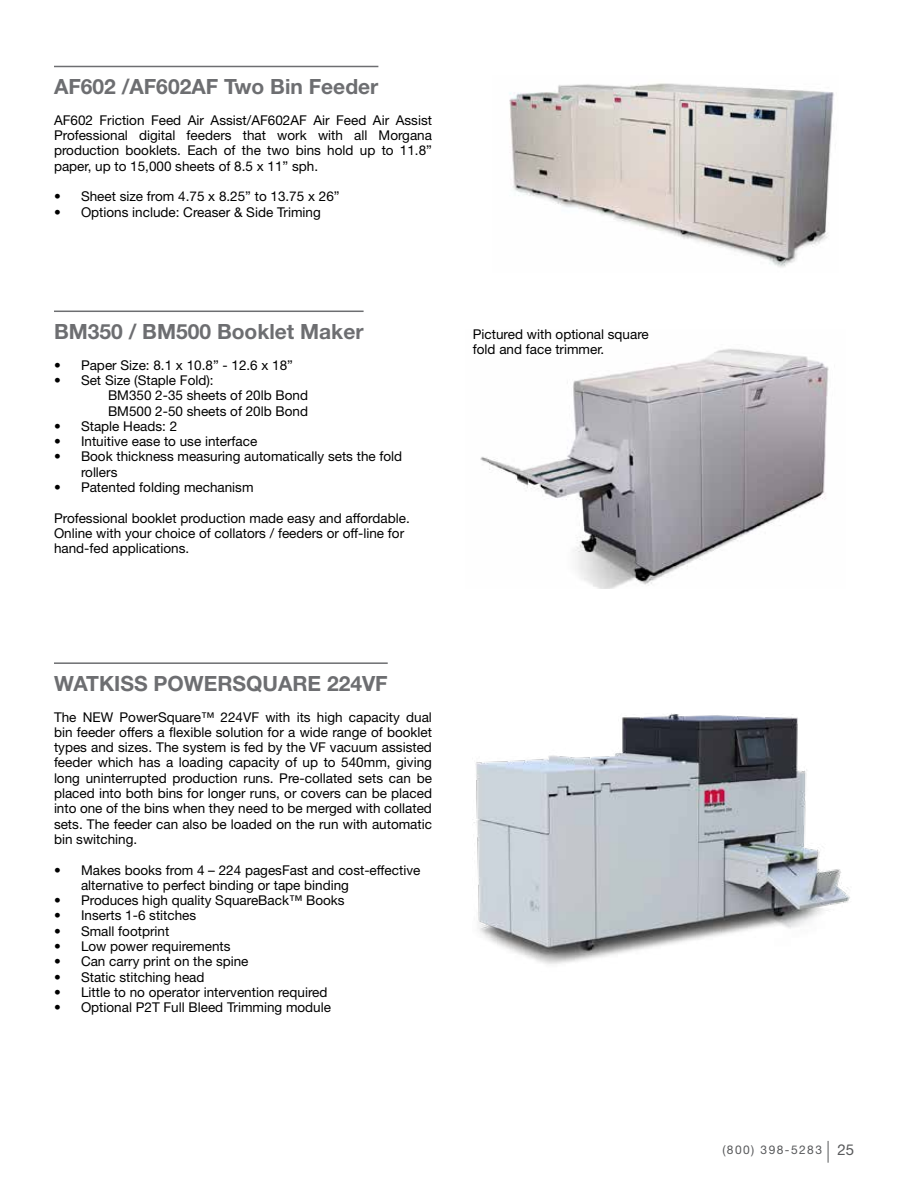
<style>
.page{position:relative;width:918px;height:1188px;background:#fff}
.page>*{position:absolute;margin:0;border:0;box-sizing:border-box;transform-origin:0 0}
.t1{font:700 21px "Helvetica Neue LT Std";color:#6d6e71}
.t2{font:13.5px/15.3px "Helvetica Neue LT Std";color:#000}
.t3{font:12px "Helvetica Neue LT Std";letter-spacing:.12em;color:#58595b}
.s1{font-size:15px}
</style>
<div class="page">
<svg style="left:828px;top:1141px;width:1px;height:22px"></svg>
<img style="left:509px;top:83px;width:325px;height:184px">
<img style="left:480px;top:349px;width:349px;height:240px">
<hr style="left:54px;top:66px;width:324px;height:1px;background:#6d6e71">
<hr style="left:54px;top:311px;width:310px;height:1px;background:#6d6e71">
<hr style="left:54px;top:662px;width:334px;height:2px;background:#6d6e71">
<img style="left:473px;top:713px;width:377px;height:251px">
<h1 class="t1" style="left:54px;top:74px;width:326px">AF602 /AF602AF Two Bin Feeder</h1>
<p class="t2" style="left:54px;top:112px;width:380px;text-align:justify">AF602 Friction Feed Air Assist/AF602AF Air Feed Air Assist Professional digital feeders that work with all Morgana production booklets. Each of the two bins hold up to 11.8” paper, up to 15,000 sheets of 8.5 x 11” sph.</p>
<p class="t2" style="left:54px;top:189px;width:287px">• Sheet size from 4.75 x 8.25” to 13.75 x 26”</p>
<p class="t2" style="left:54px;top:204px;width:268px">• Options include: Creaser &amp; Side Triming</p>
<h1 class="t1" style="left:54px;top:319px;width:311px">BM350 / BM500 Booklet Maker</h1>
<p class="t2" style="left:54px;top:357px;width:241px">• Paper Size: 8.1 x 10.8” - 12.6 x 18”</p>
<p class="t2" style="left:108px;top:372px;width:202px;text-indent:-54px">• Set Size (Staple Fold):<br>BM350 2-35 sheets of 20lb Bond<br>BM500 2-50 sheets of 20lb Bond</p>
<p class="t2" style="left:54px;top:418px;width:125px">• Staple Heads: 2</p>
<p class="t2" style="left:54px;top:433px;width:205px">• Intuitive ease to use interface</p>
<p class="t2" style="left:81px;top:449px;width:323px;text-indent:-27px">• Book thickness measuring automatically sets the fold rollers</p>
<p class="t2" style="left:54px;top:479px;width:201px">• Patented folding mechanism</p>
<p class="t2" style="left:54px;top:510px;width:357px">Professional booklet production made easy and affordable.<br>Online with your choice of collators / feeders or off-line for hand-fed applications.</p>
<p class="t2" style="left:473px;top:326px;width:178px">Pictured with optional square fold and face trimmer.</p>
<h1 class="t1" style="left:54px;top:670px;width:335px">WATKISS POWERSQUARE 224VF</h1>
<p class="t2" style="left:54px;top:709px;width:380px;text-align:justify">The NEW PowerSquare™ 224VF with its high capacity dual bin feeder offers a flexible solution for a wide range of booklet types and sizes. The system is fed by the VF vacuum assisted feeder which has a loading capacity of up to 540mm, giving long uninterrupted production runs. Pre-collated sets can be placed into both bins for longer runs, or covers can be placed into one of the bins when they need to be merged with collated sets. The feeder can also be loaded on the run with automatic bin switching.</p>
<p class="t2" style="left:81px;top:862px;width:341px;text-indent:-27px">• Makes books from 4 – 224 pagesFast and cost-effective alternative to perfect binding or tape binding</p>
<p class="t2" style="left:54px;top:892px;width:292px">• Produces high quality SquareBack™ Books</p>
<p class="t2" style="left:54px;top:908px;width:144px">• Inserts 1-6 stitches</p>
<p class="t2" style="left:54px;top:923px;width:117px">• Small footprint</p>
<p class="t2" style="left:54px;top:938px;width:178px">• Low power requirements</p>
<p class="t2" style="left:54px;top:954px;width:196px">• Can carry print on the spine</p>
<p class="t2" style="left:54px;top:969px;width:152px">• Static stitching head</p>
<p class="t2" style="left:54px;top:984px;width:275px">• Little to no operator intervention required</p>
<p class="t2" style="left:54px;top:1000px;width:279px">• Optional P2T Full Bleed Trimming module</p>
<p class="t3" style="left:722px;top:1143px;width:133px">(800) 398-5283 <span class="s1">25</span></p>
</div>
